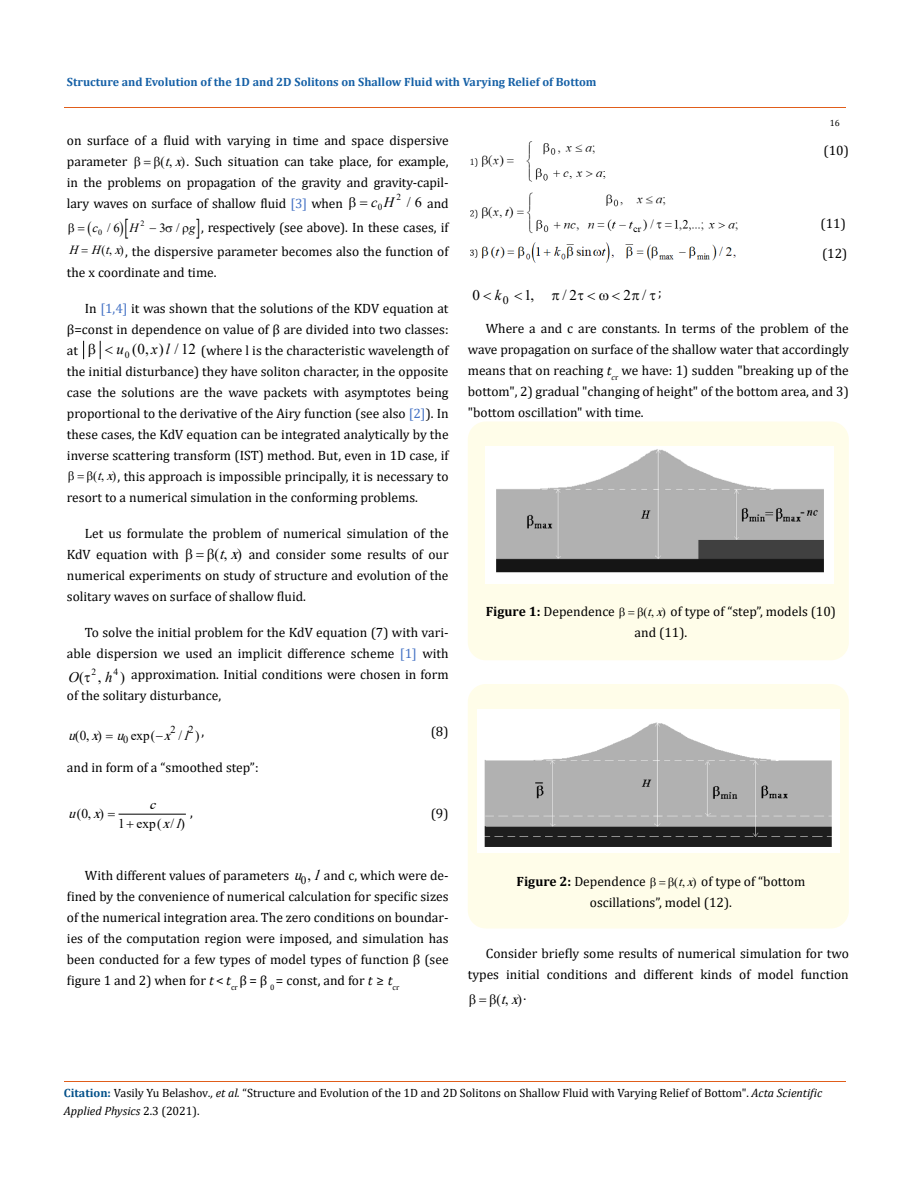
<style>
.page{position:relative;width:917px;height:1188px;background:#fff}
.page>*{position:absolute;margin:0;border:0;box-sizing:border-box;transform-origin:0 0}
.t1{font:italic 15px "Times New Roman";color:#000}
.t2{font:14.7px "Times New Roman";color:#000}
.t3{font:italic 14.7px "Times New Roman";color:#000}
.t4{font:14.1px "Times New Roman";color:#000;scale:.95 1}
.t5{font:13.5px/21px "Cambria";color:#000}
.t6{font:13.5px "Times New Roman";color:#000}
.t7{font:italic 13.5px "Times New Roman";color:#000}
.t8{font:12.6px "Times New Roman";color:#000}
.t9{font:12px/18px "Cambria";color:#000}
.t10{font:700 12px "Cambria";color:#1560a6}
.t11{font:11.55px "Times New Roman";color:#000}
.t12{font:11.55px "Times New Roman";color:#000;scale:.96 1}
.t13{font:10.65px "Times New Roman";color:#000}
.t14{font:9.45px "Times New Roman";color:#000}
.t15{font:9px "Cambria";color:#000}
.t16{font:8.1px "Times New Roman";color:#000}
.s1{font-family:"Times New Roman";font-size:13.65px}
.s2{font-family:"Times New Roman";font-style:italic;font-size:13.65px}
.s3{color:#4472c4}
.s4{font-family:"Times New Roman";font-style:italic;font-size:14.4px}
.s5{font-family:"Times New Roman";font-size:14.4px}
.s6{font-style:italic}
.s7{font-family:"Times New Roman";font-style:italic;font-size:12.6px}
.s8{font-family:"Times New Roman";font-size:15px}
.s9{font-family:"Times New Roman";font-size:12.9px}
.s10{font-family:"Times New Roman";font-style:italic;font-size:12.9px}
.s11{font-family:"Times New Roman";font-style:italic;font-size:15px}
.s12{font-style:normal}
.s13{font-family:"Times New Roman";font-style:italic;font-size:14.7px}
.s14{font-family:"Times New Roman";font-size:14.7px}
.s15{font-weight:700}
.s16{font-family:"Times New Roman";font-size:12.3px}
.s17{font-family:"Times New Roman";font-style:italic;font-size:12.3px}
.s18{font-weight:700;color:#035089}
</style>
<div class="page">
<hr style="left:119px;top:814px;width:66px;height:1px;background:#000">
<img style="left:470px;top:141px;width:268px;height:122px">
<div style="left:468px;top:422px;width:380px;height:238px;background:#fffde9;border-radius:18px"></div>
<img style="left:485px;top:447px;width:348px;height:137px">
<div style="left:468px;top:684px;width:380px;height:244px;background:#fffde9;border-radius:18px"></div>
<img style="left:477px;top:709px;width:362px;height:144px">
<img style="left:603px;top:141px;width:60px;height:29px">
<hr style="left:64px;top:108px;width:781px;height:1px;background:#e05d1a">
<hr style="left:64px;top:1082px;width:781px;height:1px;background:#e05d1a">
<svg style="left:83px;top:341px;width:18px;height:18px"></svg>
<p class="t10" style="left:67px;top:73px;width:531px">Structure and Evolution of the 1D and 2D Solitons on Shallow Fluid with Varying Relief of Bottom</p>
<p class="t5" style="left:67px;top:130px;width:383px">on surface of a fluid with varying in time and space dispersive parameter</p>
<p class="t5" style="left:67px;top:151px;width:383px;text-align:justify;text-indent:94px"><span class="s1">(</span><span class="s2">t</span><span class="s1">,</span> <span class="s2">x</span><span class="s1">)</span>. Such situation can take place, for example, in the problems on propagation of the gravity and gravity-capil&shy;lary waves on surface of shallow fluid <span class="s3">[3]</span> when</p>
<p class="t5" style="left:371px;top:193px;width:79px"><span class="s4">c</span><sub>0</sub><span class="s4">H</span><sup>2</sup> <span class="s5">/6</span> and</p>
<p class="t15" style="left:829px;top:118px;width:11px">16</p>
<p class="t5" style="left:823px;top:140px;width:27px">(10)</p>
<p class="t16" style="left:140px;top:218px;width:6px">2</p>
<p class="t5" style="left:67px;top:241px;width:383px"><sup>H</sup> <sup>H</sup><sup>(</sup><sup>t</sup><sup>,</sup> <sup>x</sup><sup>)</sup>, the dispersive parameter becomes also the function of the x coordinate and time.</p>
<p class="t5" style="left:67px;top:298px;width:383px;text-align:justify;text-indent:18px">In <span class="s3">[1,4]</span> it was shown that the solutions of the KDV equation at β=const in dependence on value of β are divided into two classes: at</p>
<p class="t8" style="left:92px;top:219px;width:29px"><span class="s6">c</span><sub>0</sub> /6</p>
<p class="t8" style="left:129px;top:219px;width:52px"><span class="s6">H</span> −3 /</p>
<p class="t5" style="left:189px;top:217px;width:261px"><span class="s7">g</span> , respectively (see above). In these cases, if</p>
<p class="t5" style="left:125px;top:340px;width:325px"><sub>0</sub> <span class="s8">(0, ) / 12</span> (where l is the characteristic wavelength of</p>
<p class="t5" style="left:67px;top:361px;width:383px">the initial disturbance) they have soliton character, in the opposite</p>
<p class="t5" style="left:67px;top:382px;width:383px">case the solutions are the wave packets with asymptotes being</p>
<p class="t5" style="left:67px;top:403px;width:383px">proportional to the derivative of the Airy function (see also <span class="s3">[2]</span>). In</p>
<p class="t5" style="left:67px;top:424px;width:383px">these cases, the KdV equation can be integrated analytically by the</p>
<p class="t5" style="left:67px;top:445px;width:383px">inverse scattering transform (IST) method. But, even in 1D case, if</p>
<p class="t5" style="left:93px;top:466px;width:357px"><span class="s9">(</span><span class="s10">t</span><span class="s9">,</span> <span class="s10">x</span><span class="s9">)</span>, this approach is impossible principally, it is necessary to</p>
<p class="t5" style="left:67px;top:487px;width:352px">resort to a numerical simulation in the conforming problems.</p>
<p class="t5" style="left:67px;top:523px;width:383px;text-indent:18px">Let us formulate the problem of numerical simulation of the<br>KdV equation with</p>
<p class="t1" style="left:116px;top:339px;width:9px">u</p>
<p class="t1" style="left:151px;top:339px;width:20px">x l</p>
<p class="t5" style="left:67px;top:544px;width:383px;text-align:justify;text-indent:148px"><span class="s8">(</span><span class="s11">t</span><span class="s8">,</span> <span class="s11">x</span><span class="s8">)</span> and consider some results of our numerical experiments on study of structure and evolution of the solitary waves on surface of shallow fluid.</p>
<p class="t5" style="left:67px;top:622px;width:383px;text-align:right">To solve the initial problem for the KdV equation (7) with vari&shy;able dispersion we used an implicit difference scheme <span class="s3">[1]</span> with</p>
<p class="t3" style="left:68px;top:667px;width:46px">O<span class="s12">( ,</span> h</p>
<p class="t2" style="left:120px;top:667px;width:6px">)</p>
<p class="t14" style="left:91px;top:666px;width:6px">2</p>
<p class="t14" style="left:114px;top:666px;width:6px">4</p>
<p class="t5" style="left:67px;top:664px;width:383px;text-indent:64px">approximation. Initial conditions were chosen in form of the solitary disturbance,</p>
<p class="t6" style="left:75px;top:726px;width:28px">(0, )</p>
<p class="t5" style="left:431px;top:721px;width:19px">(8)</p>
<p class="t13" style="left:170px;top:722px;width:25px">2 2</p>
<p class="t7" style="left:68px;top:726px;width:137px">u x u<span class="s12">exp(</span>−x l <sup>,</sup></p>
<p class="t6" style="left:178px;top:726px;width:22px">/ )</p>
<p class="t13" style="left:123px;top:732px;width:7px">0</p>
<p class="t5" style="left:67px;top:757px;width:193px">and in form of a “smoothed step”:</p>
<p class="t6" style="left:77px;top:803px;width:29px">(0, )</p>
<p class="t7" style="left:68px;top:803px;width:39px">u x</p>
<p class="t7" style="left:149px;top:795px;width:14px">c</p>
<p class="t5" style="left:190px;top:802px;width:4px">,</p>
<p class="t6" style="left:118px;top:814px;width:68px">1 exp( / )</p>
<p class="t7" style="left:163px;top:814px;width:24px">xl</p>
<p class="t5" style="left:431px;top:803px;width:19px">(9)</p>
<p class="t5" style="left:85px;top:865px;width:365px">With different values of parameters <span class="s13">u</span><span class="s14">,</span> <span class="s13">l</span>and с, which were de-</p>
<p class="t12" style="left:301px;top:872px;width:7px">0</p>
<p class="t5" style="left:67px;top:886px;width:383px;text-align:justify">fined by the convenience of numerical calculation for specific sizes of the numerical integration area. The zero conditions on boundar&shy;ies of the computation region were imposed, and simulation has been conducted for a few types of model types of function β (see figure 1 and 2) when for <span class="s6">t</span> &lt; <span class="s6">t</span><sub>cr</sub> β = β <sub>0</sub> = const, and for <span class="s6">t</span> ≥ <span class="s6">t</span><sub>cr</sub></p>
<p class="t5" style="left:820px;top:209px;width:28px;line-height:29.7px">(11) (12)</p>
<p class="t11" style="left:495px;top:292px;width:15px">0<sup>k</sup></p>
<p class="t5" style="left:658px;top:282px;width:5px">;</p>
<p class="t5" style="left:468px;top:318px;width:382px;text-align:justify;text-indent:18px">Where a and c are constants. In terms of the problem of the wave propagation on surface of the shallow water that accordingly means that on reaching <span class="s6">t</span><sub>c</sub><sub>r</sub> we have: 1) sudden "breaking up of the bottom", 2) gradual "changing of height" of the bottom area, and 3) "bottom oscillation" with time.</p>
<p class="t2" style="left:472px;top:285px;width:9px">0</p>
<p class="t2" style="left:524px;top:285px;width:11px">1,</p>
<p class="t2" style="left:562px;top:285px;width:16px">/2</p>
<p class="t2" style="left:623px;top:285px;width:24px">2 /</p>
<p class="t5" style="left:486px;top:600px;width:130px"><span class="s15">Figure 1:</span> Dependence</p>
<p class="t5" style="left:634px;top:600px;width:203px;text-indent:9px"><span class="s16">(</span><span class="s17">t</span><span class="s16">,</span> <span class="s17">x</span><span class="s16">)</span> of type of “step”, models (10) and (11).</p>
<p class="t5" style="left:590px;top:870px;width:217px;text-indent:84px"><span class="s16">(</span><span class="s17">t</span><span class="s16">,</span> <span class="s17">x</span><span class="s16">)</span> of type of “bottom oscillations”, model (12).</p>
<p class="t5" style="left:468px;top:943px;width:382px;text-align:right">Consider briefly some results of numerical simulation for two types initial conditions and different kinds of model function</p>
<p class="t4" style="left:496px;top:990px;width:33px">(<span class="s6">t</span>, <span class="s6">x</span>)<sup>.</sup></p>
<p class="t5" style="left:516px;top:870px;width:130px"><span class="s15">Figure 2:</span> Dependence</p>
<p class="t9" style="left:64px;top:1084px;width:759px"><span class="s18">Citation:</span> Vasily Yu Belashov<span class="s6">., et al.</span> “Structure and Evolution of the 1D and 2D Solitons on Shallow Fluid with Varying Relief of Bottom". <span class="s6">Acta Scientific<br>Applied Physics</span> 2.3 (2021).</p>
</div>
